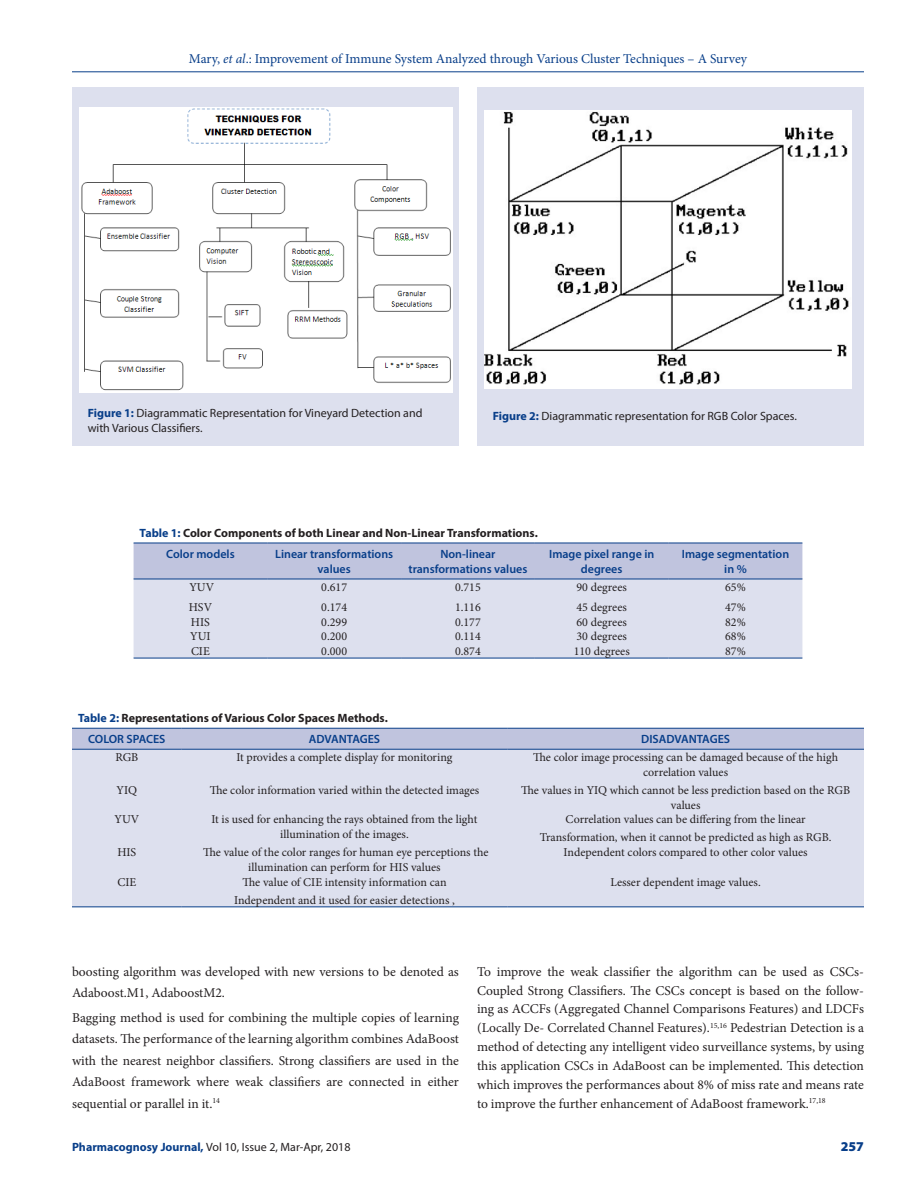
<style>
.page{position:relative;width:918px;height:1188px;background:#fff}
.page>*{position:absolute;margin:0;border:0;box-sizing:border-box;transform-origin:0 0}
.TXT{font:13.5px/18.9px "Minion Pro";color:#231f20;text-align:justify}
.t1{font:13.5px "Minion Pro";letter-spacing:-.005em;color:#083e89}
.RRH{font:900 13.5px "Myriad Pro";color:#083e89}
.TB{font:12px/15px "Minion Pro";color:#231f20;text-align:center}
.TCH{font:600 12px/15px "Myriad Pro";color:#083e89;text-align:center}
.FIG_CAP{font:12px/15px "Myriad Pro";color:#231f20}
.TT{font:700 12px "Myriad Pro";color:#231f20}
.RRH-2{font:12px "Myriad Pro";color:#231f20}
.s1{font-style:italic}
.s2{font-weight:700;color:#083e89}
.s3{color:#083e89}
</style>
<div class="page">
<hr style="left:72px;top:72px;width:792px;height:1px;background:#083e89">
<div style="left:72px;top:87px;width:387px;height:359px;background:#dde0ee"></div>
<img style="left:80px;top:108px;width:372px;height:285px">
<div style="left:477px;top:87px;width:387px;height:359px;background:#dde0ee"></div>
<img style="left:485px;top:111px;width:366px;height:277px">
<div style="left:134px;top:544px;width:668px;height:35px;background:#c0c4de"></div>
<div style="left:134px;top:580px;width:668px;height:78px;background:#dde0ee"></div>
<hr style="left:134px;top:543px;width:133px;height:1px;background:#083e89">
<hr style="left:267px;top:543px;width:134px;height:1px;background:#083e89">
<hr style="left:401px;top:543px;width:134px;height:1px;background:#083e89">
<hr style="left:535px;top:543px;width:134px;height:1px;background:#083e89">
<hr style="left:669px;top:543px;width:133px;height:1px;background:#083e89">
<hr style="left:134px;top:579px;width:133px;height:1px;background:#083e89">
<hr style="left:267px;top:579px;width:134px;height:1px;background:#083e89">
<hr style="left:401px;top:579px;width:134px;height:1px;background:#083e89">
<hr style="left:535px;top:579px;width:134px;height:1px;background:#083e89">
<hr style="left:669px;top:579px;width:133px;height:1px;background:#083e89">
<hr style="left:134px;top:658px;width:133px;height:1px;background:#083e89">
<hr style="left:267px;top:658px;width:134px;height:1px;background:#083e89">
<hr style="left:401px;top:658px;width:134px;height:1px;background:#083e89">
<hr style="left:535px;top:658px;width:134px;height:1px;background:#083e89">
<hr style="left:669px;top:658px;width:133px;height:1px;background:#083e89">
<div style="left:72px;top:729px;width:792px;height:20px;background:#c0c4de"></div>
<div style="left:72px;top:750px;width:792px;height:156px;background:#dde0ee"></div>
<hr style="left:72px;top:728px;width:110px;height:1px;background:#083e89">
<hr style="left:182px;top:728px;width:325px;height:1px;background:#083e89">
<hr style="left:507px;top:728px;width:357px;height:1px;background:#083e89">
<hr style="left:72px;top:749px;width:110px;height:1px;background:#083e89">
<hr style="left:182px;top:749px;width:325px;height:1px;background:#083e89">
<hr style="left:507px;top:749px;width:357px;height:1px;background:#083e89">
<hr style="left:72px;top:906px;width:110px;height:1px;background:#083e89">
<hr style="left:182px;top:906px;width:325px;height:1px;background:#083e89">
<hr style="left:507px;top:906px;width:357px;height:1px;background:#083e89">
<p class="t1" style="left:189px;top:50px;width:560px">Mary, <span class="s1">et al</span>.: Improvement of Immune System Analyzed through Various Cluster Techniques – A Survey</p>
<p class="FIG_CAP" style="left:88px;top:406px;width:336px"><span class="s2">Figure 1:</span> Diagrammatic Representation for Vineyard Detection and with Various Classifiers.</p>
<p class="FIG_CAP" style="left:493px;top:409px;width:306px"><span class="s2">Figure 2:</span> Diagrammatic representation for RGB Color Spaces.</p>
<p class="TT" style="left:140px;top:525px;width:400px"><span class="s3">Table 1:</span> Color Components of both Linear and Non-Linear Transformations.</p>
<p class="TCH" style="left:166px;top:546px;width:70px">Color models</p>
<p class="TCH" style="left:275px;top:546px;width:120px">Linear transformations values</p>
<p class="TCH" style="left:409px;top:546px;width:120px">Non-linear transformations values</p>
<p class="TCH" style="left:549px;top:546px;width:107px">Image pixel range in degrees</p>
<p class="TCH" style="left:682px;top:546px;width:109px">Image segmentation in %</p>
<p class="TB" style="left:189px;top:579px;width:26px">YUV</p>
<p class="TB" style="left:321px;top:579px;width:27px">0.617</p>
<p class="TB" style="left:455px;top:579px;width:27px">0.715</p>
<p class="TB" style="left:577px;top:579px;width:52px">90 degrees</p>
<p class="TB" style="left:725px;top:579px;width:22px">65%</p>
<p class="TB" style="left:189px;top:600px;width:25px">HSV</p>
<p class="TB" style="left:321px;top:600px;width:27px">0.174</p>
<p class="TB" style="left:455px;top:600px;width:27px">1.116</p>
<p class="TB" style="left:577px;top:600px;width:52px">45 degrees</p>
<p class="TB" style="left:725px;top:600px;width:22px">47%</p>
<p class="TB" style="left:191px;top:614px;width:20px">HIS</p>
<p class="TB" style="left:321px;top:614px;width:27px">0.299</p>
<p class="TB" style="left:455px;top:614px;width:27px">0.177</p>
<p class="TB" style="left:577px;top:614px;width:52px">60 degrees</p>
<p class="TB" style="left:725px;top:614px;width:22px">82%</p>
<p class="TB" style="left:190px;top:629px;width:22px">YUI</p>
<p class="TB" style="left:321px;top:629px;width:27px">0.200</p>
<p class="TB" style="left:455px;top:629px;width:27px">0.114</p>
<p class="TB" style="left:577px;top:629px;width:52px">30 degrees</p>
<p class="TB" style="left:725px;top:629px;width:22px">68%</p>
<p class="TB" style="left:191px;top:644px;width:20px">CIE</p>
<p class="TB" style="left:321px;top:644px;width:27px">0.000</p>
<p class="TB" style="left:455px;top:644px;width:27px">0.874</p>
<p class="TB" style="left:574px;top:644px;width:58px">110 degrees</p>
<p class="TB" style="left:725px;top:644px;width:22px">87%</p>
<p class="TT" style="left:78px;top:710px;width:311px"><span class="s3">Table 2:</span> Representations of Various Color Spaces Methods.</p>
<p class="TCH" style="left:88px;top:731px;width:79px">COLOR SPACES</p>
<p class="TCH" style="left:309px;top:731px;width:73px">ADVANTAGES</p>
<p class="TCH" style="left:641px;top:731px;width:90px">DISADVANTAGES</p>
<p class="TB" style="left:115px;top:750px;width:24px">RGB</p>
<p class="TB" style="left:237px;top:750px;width:217px">It provides a complete display for monitoring</p>
<p class="TB" style="left:533px;top:750px;width:307px">The color image processing can be damaged because of the high correlation values</p>
<p class="TB" style="left:117px;top:782px;width:22px">YIQ</p>
<p class="TB" style="left:210px;top:782px;width:271px">The color information varied within the detected images</p>
<p class="TB" style="left:521px;top:782px;width:330px">The values in YIQ which cannot be less prediction based on the RGB values</p>
<p class="TB" style="left:114px;top:812px;width:26px">YUV</p>
<p class="TB" style="left:212px;top:812px;width:267px">It is used for enhancing the rays obtained from the light illumination of the images.</p>
<p class="TB" style="left:566px;top:812px;width:242px">Correlation values can be differing from the linear</p>
<p class="TB" style="left:540px;top:830px;width:293px">Transformation, when it cannot be predicted as high as RGB.</p>
<p class="TB" style="left:117px;top:845px;width:20px">HIS</p>
<p class="TB" style="left:203px;top:845px;width:287px">The value of the color ranges for human eye perceptions the illumination can perform for HIS values</p>
<p class="TB" style="left:564px;top:845px;width:246px">Independent colors compared to other color values</p>
<p class="TB" style="left:117px;top:875px;width:20px">CIE</p>
<p class="TB" style="left:242px;top:875px;width:206px">The value of CIE intensity information can</p>
<p class="TB" style="left:234px;top:893px;width:222px">Independent and it used for easier detections ,</p>
<p class="TB" style="left:610px;top:875px;width:152px">Lesser dependent image values.</p>
<p class="TXT" style="left:72px;top:961px;width:388px;line-height:21.5px">boosting algorithm was developed with new versions to be denoted as<br>Adaboost.M1, AdaboostM2.</p>
<p class="TXT" style="left:72px;top:1007px;width:389px;line-height:21.5px">Bagging method is used for combining the multiple copies of learning datasets. The performance of the learning algorithm combines AdaBoost with the nearest neighbor classifiers. Strong classifiers are used in the AdaBoost framework where weak classifiers are connected in either sequential or parallel in it.<sup>14</sup></p>
<p class="TXT" style="left:477px;top:962px;width:389px">To improve the weak classifier the algorithm can be used as CSCs-Coupled Strong Classifiers. The CSCs concept is based on the follow&shy;ing as ACCFs (Aggregated Channel Comparisons Features) and LDCFs (Locally De- Correlated Channel Features).<sup>15,16</sup> Pedestrian Detection is a method of detecting any intelligent video surveillance systems, by using this application CSCs in AdaBoost can be implemented. This detection which improves the performances about 8% of miss rate and means rate to improve the further enhancement of AdaBoost framework.<sup>17,18</sup></p>
<p class="RRH-2" style="left:72px;top:1139px;width:280px"><span class="s2">Pharmacognosy Journal,</span> Vol 10, Issue 2, Mar-Apr, 2018</p>
<p class="RRH" style="left:841px;top:1137px;width:25px">257</p>
</div>
